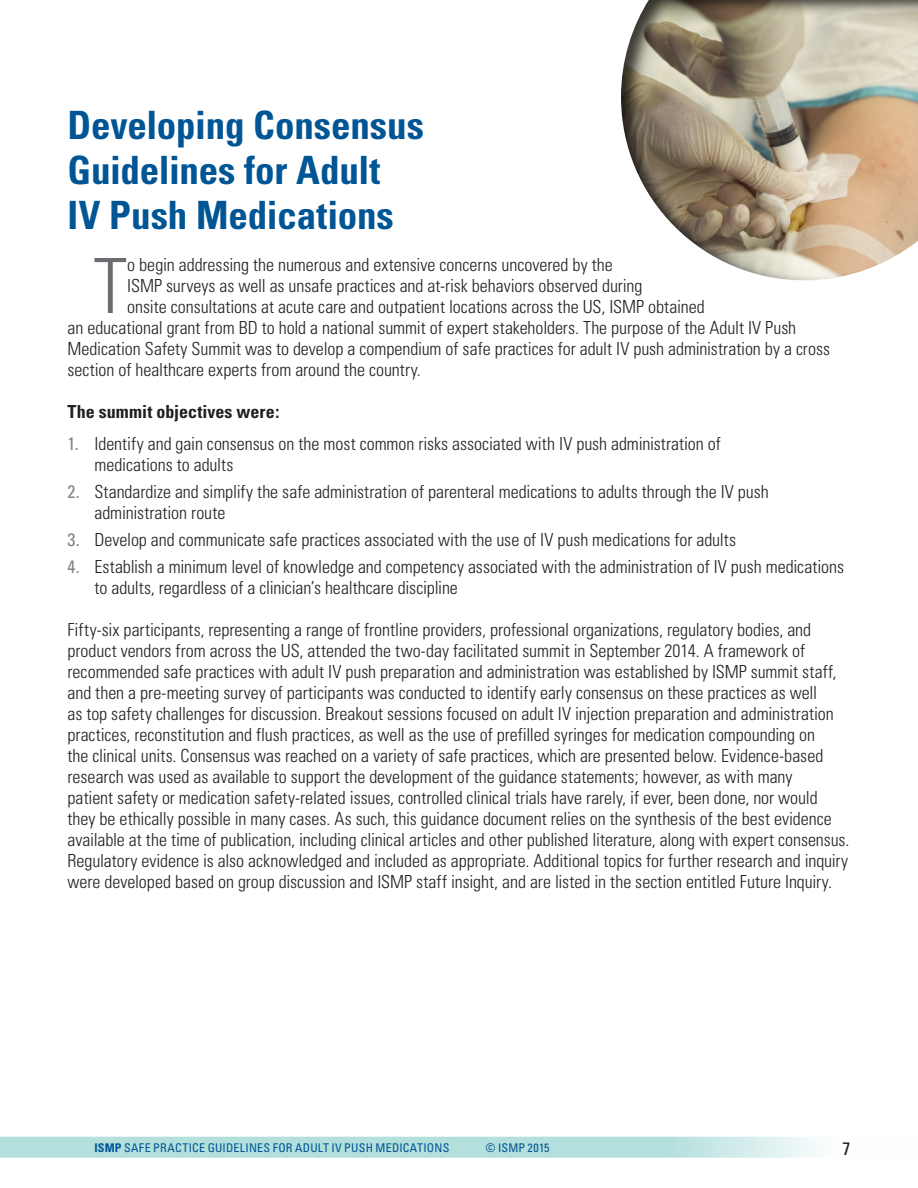
<style>
.page{position:relative;width:918px;height:1188px;background:#fff}
.page>*{position:absolute;margin:0;border:0;box-sizing:border-box;transform-origin:0 0}
.intro_cap{font:300 condensed 76.2px "Univers";color:#6c6d70}
._1-title_1{font:700 condensed 39px/45px "Univers";letter-spacing:-.005em;color:#005595}
.body{font:300 condensed 18px/21px "Univers";color:#231f20}
.intro_cap-2{font:300 condensed 18px "Univers";color:#231f20}
.body_1_2_space{font:700 condensed 18px "Univers";color:#231f20}
.t1{font:condensed 18px "Univers";color:#231f20}
.t2{font:condensed 12px "Univers";letter-spacing:.02em;color:#005595}
.s1{font-weight:400;color:#808285}
.s2{font-weight:700}
</style>
<div class="page">
<svg style="left:0;top:1137px;width:816px;height:21px;background:#b9e1df"></svg>
<div style="left:621px;top:0;width:297px;height:281px;background:#231f20;opacity:.83"></div>
<p class="_1-title_1" style="left:68px;top:102px;width:358px">Developing Consensus<br>Guidelines for Adult<br>IV Push Medications</p>
<p class="intro_cap" style="left:93px;top:240px;width:35px">T</p>
<p class="intro_cap-2" style="left:127px;top:254px;width:487px">o begin addressing the numerous and extensive concerns uncovered by the</p>
<p class="intro_cap-2" style="left:127px;top:275px;width:517px">ISMP surveys as well as unsafe practices and at-risk behaviors observed during</p>
<p class="intro_cap-2" style="left:127px;top:296px;width:579px">onsite consultations at acute care and outpatient locations across the US, ISMP obtained</p>
<p class="intro_cap-2" style="left:68px;top:317px;width:730px">an educational grant from BD to hold a national summit of expert stakeholders. The purpose of the Adult IV Push</p>
<p class="intro_cap-2" style="left:68px;top:338px;width:764px">Medication Safety Summit was to develop a compendium of safe practices for adult IV push administration by a cross</p>
<p class="intro_cap-2" style="left:68px;top:359px;width:355px">section of healthcare experts from around the country.</p>
<p class="body_1_2_space" style="left:68px;top:401px;width:214px">The summit objectives were:</p>
<p class="body" style="left:94px;top:433px;width:628px;text-indent:-27px"><span class="s1">1.</span> Identify and gain consensus on the most common risks associated with IV push administration of medications to adults</p>
<p class="body" style="left:94px;top:481px;width:676px;text-indent:-27px"><span class="s1">2.</span> Standardize and simplify the safe administration of parenteral medications to adults through the IV push administration route</p>
<p class="body" style="left:68px;top:529px;width:670px"><span class="s1">3.</span> Develop and communicate safe practices associated with the use of IV push medications for adults</p>
<p class="body" style="left:94px;top:556px;width:751px;text-indent:-27px"><span class="s1">4.</span> Establish a minimum level of knowledge and competency associated with the administration of IV push medications to adults, regardless of a clinician’s healthcare discipline</p>
<p class="body" style="left:68px;top:619px;width:784px">Fifty-six participants, representing a range of frontline providers, professional organizations, regulatory bodies, and product vendors from across the US, attended the two-day facilitated summit in September 2014. A framework of recommended safe practices with adult IV push preparation and administration was established by ISMP summit staff, and then a pre-meeting survey of participants was conducted to identify early consensus on these practices as well<br>as top safety challenges for discussion. Breakout sessions focused on adult IV injection preparation and administration practices, reconstitution and flush practices, as well as the use of prefilled syringes for medication compounding on<br>the clinical units. Consensus was reached on a variety of safe practices, which are presented below. Evidence-based research was used as available to support the development of the guidance statements; however, as with many<br>patient safety or medication safety-related issues, controlled clinical trials have rarely, if ever, been done, nor would they be ethically possible in many cases. As such, this guidance document relies on the synthesis of the best evidence available at the time of publication, including clinical articles and other published literature, along with expert consensus.<br>Regulatory evidence is also acknowledged and included as appropriate. Additional topics for further research and inquiry were developed based on group discussion and ISMP staff insight, and are listed in the section entitled Future Inquiry.</p>
<p class="t2" style="left:94px;top:1140px;width:356px"><span class="s2">ISMP</span> SAFE PRACTICE GUIDELINES FOR ADULT IV PUSH MEDICATIONS</p>
<p class="t2" style="left:486px;top:1140px;width:65px">© ISMP 2015</p>
<p class="t1" style="left:843px;top:1137px;width:9px">7</p>
</div>
